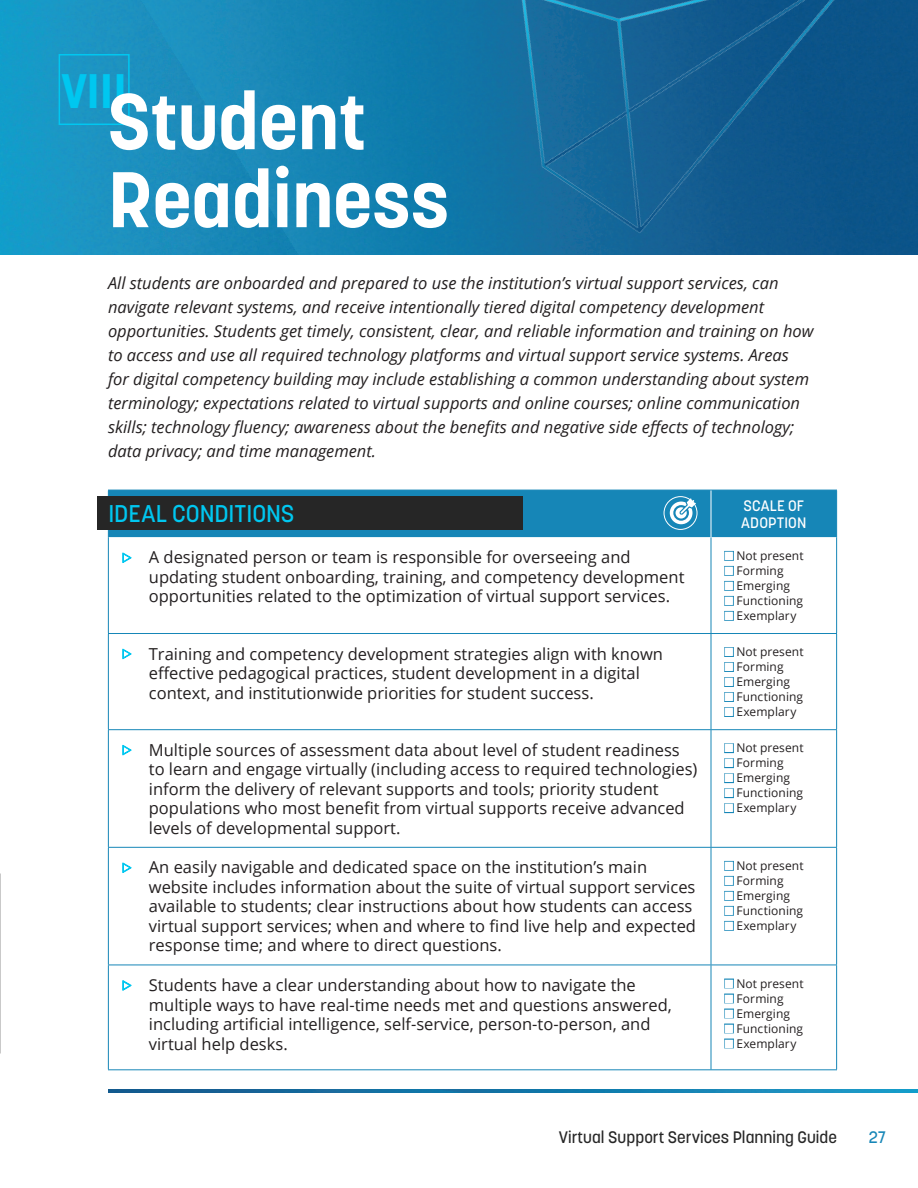
<style>
.page{position:relative;width:918px;height:1188px;background:#fff}
.page>*{position:absolute;margin:0;border:0;box-sizing:border-box;transform-origin:0 0}
.Head_1{font:700 78px/78px "Korolev";color:#fff}
.Head_1-2{font:700 48px "Korolev";color:#00c7f0}
.Table_Head{font:500 24px "Korolev";letter-spacing:-.005em;color:#00c7f0}
.t1{font:16.5px/19.5px "Open Sans";color:#231f20}
.Body{font:italic 16.5px/24px "Open Sans";color:#231f20}
.t2{font:500 16.5px "Korolev";color:#262626}
.t3{font:500 16.5px "Korolev";color:#1686b7}
.Table_subhead{font:500 15px/16.5px "Korolev";letter-spacing:.01em;color:#fff}
.Body-2{font:12px "Open Sans";letter-spacing:.005em;color:#231f20}
.s1{color:#1686b7}
</style>
<div class="page">
<img style="left:0;top:0;width:428px;height:255px">
<img style="left:428px;top:0;width:490px;height:255px">
<div style="left:59px;top:54px;width:71px;height:71px;border:2px solid #00c7f0"></div>
<img style="left:108px;top:1090px;width:810px;height:2px">
<svg style="left:109px;top:537px;width:727px;height:532px"></svg>
<hr style="left:108px;top:537px;width:1px;height:96px;background:#1686b7">
<hr style="left:711px;top:537px;width:1px;height:96px;background:#1686b7">
<hr style="left:836px;top:537px;width:1px;height:96px;background:#1686b7">
<hr style="left:108px;top:633px;width:603px;height:1px;background:#1686b7">
<hr style="left:108px;top:634px;width:1px;height:95px;background:#1686b7">
<hr style="left:711px;top:633px;width:126px;height:1px;background:#1686b7">
<hr style="left:711px;top:634px;width:1px;height:95px;background:#1686b7">
<hr style="left:836px;top:634px;width:1px;height:95px;background:#1686b7">
<hr style="left:108px;top:729px;width:603px;height:1px;background:#1686b7">
<hr style="left:108px;top:730px;width:1px;height:117px;background:#1686b7">
<hr style="left:711px;top:729px;width:126px;height:1px;background:#1686b7">
<hr style="left:711px;top:730px;width:1px;height:117px;background:#1686b7">
<hr style="left:836px;top:730px;width:1px;height:117px;background:#1686b7">
<hr style="left:108px;top:847px;width:603px;height:1px;background:#1686b7">
<hr style="left:108px;top:848px;width:1px;height:117px;background:#1686b7">
<hr style="left:711px;top:847px;width:126px;height:1px;background:#1686b7">
<hr style="left:711px;top:848px;width:1px;height:117px;background:#1686b7">
<hr style="left:836px;top:848px;width:1px;height:117px;background:#1686b7">
<hr style="left:108px;top:965px;width:603px;height:1px;background:#1686b7">
<hr style="left:108px;top:965px;width:1px;height:104px;background:#1686b7">
<hr style="left:711px;top:965px;width:126px;height:1px;background:#1686b7">
<hr style="left:711px;top:965px;width:1px;height:104px;background:#1686b7">
<hr style="left:836px;top:965px;width:1px;height:104px;background:#1686b7">
<hr style="left:108px;top:1069px;width:603px;height:1px;background:#1686b7">
<hr style="left:711px;top:1069px;width:126px;height:1px;background:#1686b7">
<div style="left:97px;top:496px;width:425px;height:34px;background:#262626"></div>
<svg style="left:108px;top:490px;width:729px;height:47px"></svg>
<svg style="left:123px;top:553px;width:8px;height:10px"></svg>
<svg style="left:123px;top:649px;width:8px;height:10px"></svg>
<svg style="left:123px;top:745px;width:8px;height:10px"></svg>
<svg style="left:123px;top:863px;width:8px;height:10px"></svg>
<svg style="left:123px;top:980px;width:8px;height:10px"></svg>
<p class="Head_1-2" style="left:61px;top:61px;width:67px">VIII</p>
<p class="Head_1" style="left:108px;top:83px;width:343px">Student<br>Readiness</p>
<p class="Body" style="left:108px;top:270px;width:707px">All students are onboarded and prepared to use the institution’s virtual support services, can navigate relevant systems, and receive intentionally tiered digital competency development opportunities. Students get timely, consistent, clear, and reliable information and training on how to access and use all required technology platforms and virtual support service systems. Areas for digital competency building may include establishing a common understanding about system terminology; expectations related to virtual supports and online courses; online communication skills; technology fluency; awareness about the benefits and negative side effects of technology; data privacy; and time management.</p>
<p class="Table_subhead" style="left:741px;top:498px;width:67px">SCALE OF<br>ADOPTION</p>
<p class="t1" style="left:149px;top:547px;width:537px">A designated person or team is responsible for overseeing and updating student onboarding, training, and competency development opportunities related to the optimization of virtual support services.</p>
<p class="Body-2" style="left:724px;top:547px;width:81px"><span class="s1">■</span> Not present</p>
<p class="Table_Head" style="left:109px;top:499px;width:187px">IDEAL CONDITIONS</p>
<p class="Body-2" style="left:724px;top:562px;width:61px"><span class="s1">■</span> Forming</p>
<p class="Body-2" style="left:724px;top:577px;width:67px"><span class="s1">■</span> Emerging</p>
<p class="Body-2" style="left:724px;top:592px;width:80px"><span class="s1">■</span> Functioning</p>
<p class="Body-2" style="left:724px;top:607px;width:73px"><span class="s1">■</span> Exemplary</p>
<p class="t1" style="left:149px;top:643px;width:516px">Training and competency development strategies align with known effective pedagogical practices, student development in a digital context, and institutionwide priorities for student success.</p>
<p class="Body-2" style="left:724px;top:644px;width:81px"><span class="s1">■</span> Not present</p>
<p class="Body-2" style="left:724px;top:659px;width:61px"><span class="s1">■</span> Forming</p>
<p class="Body-2" style="left:724px;top:674px;width:67px"><span class="s1">■</span> Emerging</p>
<p class="Body-2" style="left:724px;top:689px;width:80px"><span class="s1">■</span> Functioning</p>
<p class="Body-2" style="left:724px;top:704px;width:73px"><span class="s1">■</span> Exemplary</p>
<p class="t1" style="left:149px;top:740px;width:550px">Multiple sources of assessment data about level of student readiness to learn and engage virtually (including access to required technologies) inform the delivery of relevant supports and tools; priority student populations who most benefit from virtual supports receive advanced levels of developmental support.</p>
<p class="Body-2" style="left:724px;top:740px;width:81px"><span class="s1">■</span> Not present</p>
<p class="Body-2" style="left:724px;top:755px;width:61px"><span class="s1">■</span> Forming</p>
<p class="Body-2" style="left:724px;top:770px;width:67px"><span class="s1">■</span> Emerging</p>
<p class="Body-2" style="left:724px;top:785px;width:80px"><span class="s1">■</span> Functioning</p>
<p class="Body-2" style="left:724px;top:800px;width:73px"><span class="s1">■</span> Exemplary</p>
<p class="t1" style="left:149px;top:857px;width:549px">An easily navigable and dedicated space on the institution’s main website includes information about the suite of virtual support services available to students; clear instructions about how students can access virtual support services; when and where to find live help and expected response time; and where to direct questions.</p>
<p class="Body-2" style="left:724px;top:857px;width:81px"><span class="s1">■</span> Not present</p>
<p class="Body-2" style="left:724px;top:872px;width:61px"><span class="s1">■</span> Forming</p>
<p class="Body-2" style="left:724px;top:887px;width:67px"><span class="s1">■</span> Emerging</p>
<p class="Body-2" style="left:724px;top:902px;width:80px"><span class="s1">■</span> Functioning</p>
<p class="Body-2" style="left:724px;top:917px;width:73px"><span class="s1">■</span> Exemplary</p>
<p class="t1" style="left:149px;top:975px;width:525px">Students have a clear understanding about how to navigate the multiple ways to have real-time needs met and questions answered, including artificial intelligence, self-service, person-to-person, and virtual help desks.</p>
<p class="Body-2" style="left:724px;top:975px;width:81px"><span class="s1">■</span> Not present</p>
<p class="Body-2" style="left:724px;top:990px;width:61px"><span class="s1">■</span> Forming</p>
<p class="Body-2" style="left:724px;top:1005px;width:67px"><span class="s1">■</span> Emerging</p>
<p class="Body-2" style="left:724px;top:1020px;width:80px"><span class="s1">■</span> Functioning</p>
<p class="Body-2" style="left:724px;top:1035px;width:73px"><span class="s1">■</span> Exemplary</p>
<p class="t2" style="left:559px;top:1127px;width:280px">Virtual Support Services Planning Guide</p>
<p class="t3" style="left:869px;top:1127px;width:19px">27</p>
</div>
